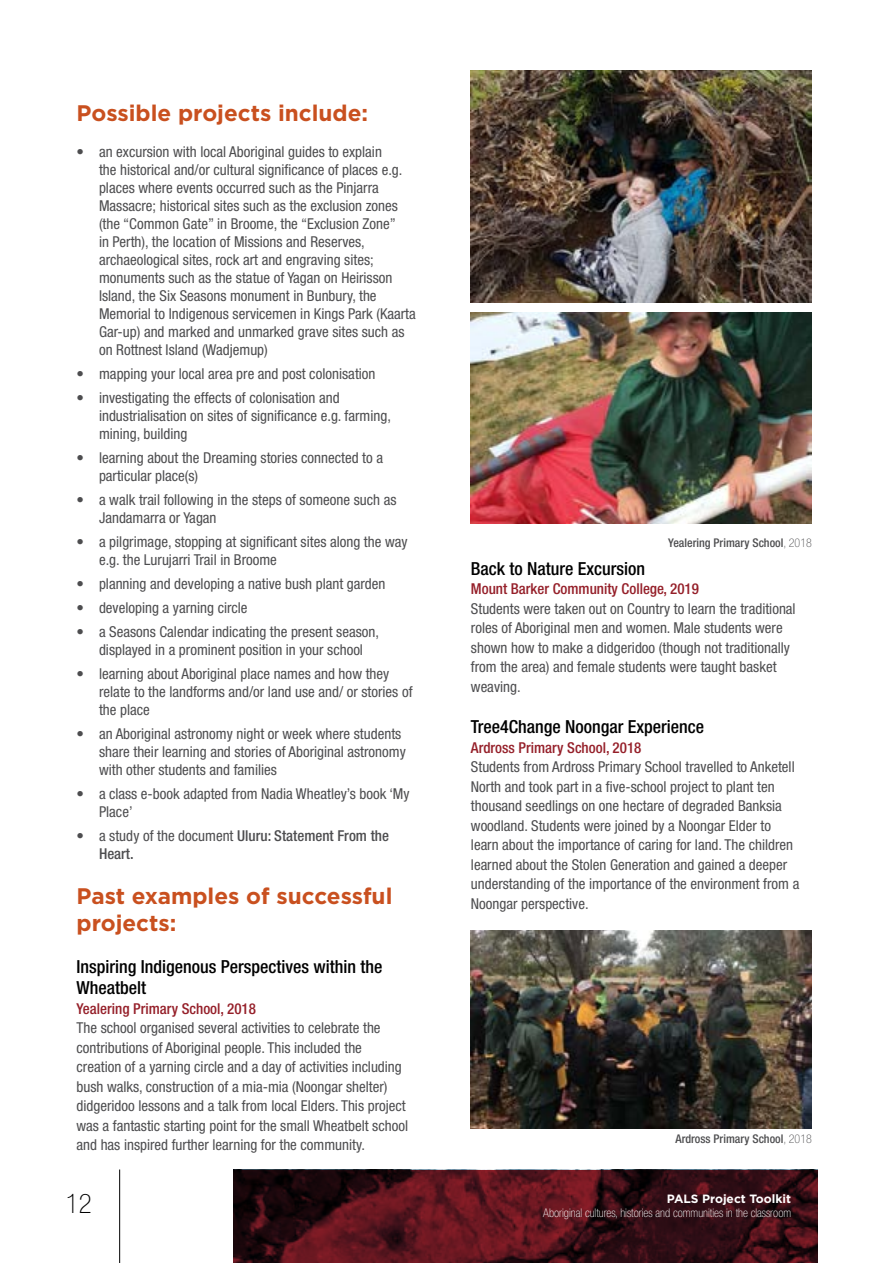
<style>
.page{position:relative;width:893px;height:1263px;background:#fff}
.page>*{position:absolute;margin:0;border:0;box-sizing:border-box;transform-origin:0 0}
.t1{font:100 condensed 27px "Helvetica Neue LT Std";color:#000}
.t2{font:700 22.5px/27px "Gotham";color:#c9501f}
.t3{font:500 condensed 18px/21.6px "Helvetica Neue LT Std";color:#000}
.t4{font:condensed 15px/18px "Helvetica Neue LT Std";color:#4d4d4f}
.t5{font:500 condensed 15px "Helvetica Neue LT Std";color:#951f29}
.t6{font:500 condensed 15px/18px "Helvetica Neue LT Std";color:#4d4d4f}
.t7{font:100 condensed 12px "Helvetica Neue LT Std";color:#fff}
.t8{font:500 condensed 12px "Helvetica Neue LT Std";color:#4d4d4f}
.t9{font:700 12px "Gotham";color:#fff}
.s1{font-weight:400}
.s2{font-weight:100}
</style>
<div class="page">
<img style="left:234px;top:1169px;width:584px;height:94px">
<hr style="left:119px;top:1169px;width:1px;height:94px;background:#000">
<img style="left:471px;top:70px;width:341px;height:233px">
<img style="left:471px;top:930px;width:340px;height:199px">
<img style="left:471px;top:313px;width:341px;height:211px">
<p class="t2" style="left:77px;top:99px;width:293px">Possible projects include:</p>
<p class="t4" style="left:99px;top:143px;width:318px;text-indent:-22px">• an excursion with local Aboriginal guides to explain<br>the historical and/or cultural significance of places e.g. places where events occurred such as the Pinjarra Massacre; historical sites such as the exclusion zones (the “Common Gate” in Broome, the “Exclusion Zone”<br>in Perth), the location of Missions and Reserves, archaeological sites, rock art and engraving sites; monuments such as the statue of Yagan on Heirisson Island, the Six Seasons monument in Bunbury, the Memorial to Indigenous servicemen in Kings Park (Kaarta Gar-up) and marked and unmarked grave sites such as on Rottnest Island (Wadjemup)</p>
<p class="t4" style="left:77px;top:365px;width:300px">• mapping your local area pre and post colonisation</p>
<p class="t4" style="left:99px;top:389px;width:293px;text-indent:-22px">• investigating the effects of colonisation and industrialisation on sites of significance e.g. farming, mining, building</p>
<p class="t4" style="left:99px;top:449px;width:285px;text-indent:-22px">• learning about the Dreaming stories connected to a particular place(s)</p>
<p class="t4" style="left:99px;top:491px;width:299px;text-indent:-22px">• a walk trail following in the steps of someone such as<br>Jandamarra or Yagan</p>
<p class="t4" style="left:99px;top:533px;width:310px;text-indent:-22px">• a pilgrimage, stopping at significant sites along the way e.g. the Lurujarri Trail in Broome</p>
<p class="t4" style="left:77px;top:575px;width:310px">• planning and developing a native bush plant garden</p>
<p class="t4" style="left:77px;top:599px;width:172px">• developing a yarning circle</p>
<p class="t4" style="left:77px;top:623px;width:304px;text-align:center">• a Seasons Calendar indicating the present season, displayed in a prominent position in your school</p>
<p class="t4" style="left:99px;top:665px;width:315px;text-indent:-22px">• learning about Aboriginal place names and how they relate to the landforms and/or land use and/ or stories of the place</p>
<p class="t4" style="left:99px;top:725px;width:308px;text-indent:-22px">• an Aboriginal astronomy night or week where students share their learning and stories of Aboriginal astronomy with other students and families</p>
<p class="t4" style="left:99px;top:785px;width:312px;text-indent:-22px">• a class e-book adapted from Nadia Wheatley’s book ‘My<br>Place’</p>
<p class="t6" style="left:99px;top:827px;width:291px;text-indent:-22px"><span class="s1">• a study of the document</span> Uluru: Statement From the<br>Heart.</p>
<p class="t2" style="left:77px;top:882px;width:317px">Past examples of successful projects:</p>
<p class="t3" style="left:77px;top:955px;width:307px">Inspiring Indigenous Perspectives within the<br>Wheatbelt</p>
<p class="t5" style="left:77px;top:999px;width:181px">Yealering Primary School, 2018</p>
<p class="t4" style="left:77px;top:1018px;width:333px;line-height:19.5px">The school organised several activities to celebrate the contributions of Aboriginal people. This included the creation of a yarning circle and a day of activities including bush walks, construction of a mia-mia (Noongar shelter) didgeridoo lessons and a talk from local Elders. This project was a fantastic starting point for the small Wheatbelt school and has inspired further learning for the community.</p>
<h1 class="t1" style="left:66px;top:1189px;width:27px">12</h1>
<p class="t8" style="left:668px;top:536px;width:145px">Yealering Primary School<span class="s2">, 2018</span></p>
<p class="t3" style="left:471px;top:557px;width:176px">Back to Nature Excursion</p>
<p class="t5" style="left:471px;top:580px;width:230px">Mount Barker Community College, 2019</p>
<p class="t4" style="left:471px;top:599px;width:326px;line-height:19.5px">Students were taken out on Country to learn the traditional roles of Aboriginal men and women. Male students were shown how to make a didgeridoo (though not traditionally from the area) and female students were taught basket weaving.</p>
<p class="t3" style="left:471px;top:716px;width:235px">Tree4Change Noongar Experience</p>
<p class="t5" style="left:471px;top:738px;width:172px">Ardross Primary School, 2018</p>
<p class="t4" style="left:471px;top:757px;width:330px;line-height:19.5px">Students from Ardross Primary School travelled to Anketell North and took part in a five-school project to plant ten thousand seedlings on one hectare of degraded Banksia woodland. Students were joined by a Noongar Elder to learn about the importance of caring for land. The children learned about the Stolen Generation and gained a deeper understanding of the importance of the environment from a Noongar perspective.</p>
<p class="t8" style="left:675px;top:1131px;width:138px">Ardross Primary School<span class="s2">, 2018</span></p>
<p class="t9" style="left:667px;top:1192px;width:126px">PALS Project Toolkit</p>
<p class="t7" style="left:543px;top:1206px;width:249px">Aboriginal cultures, histories and communities in the classroom</p>
</div>
